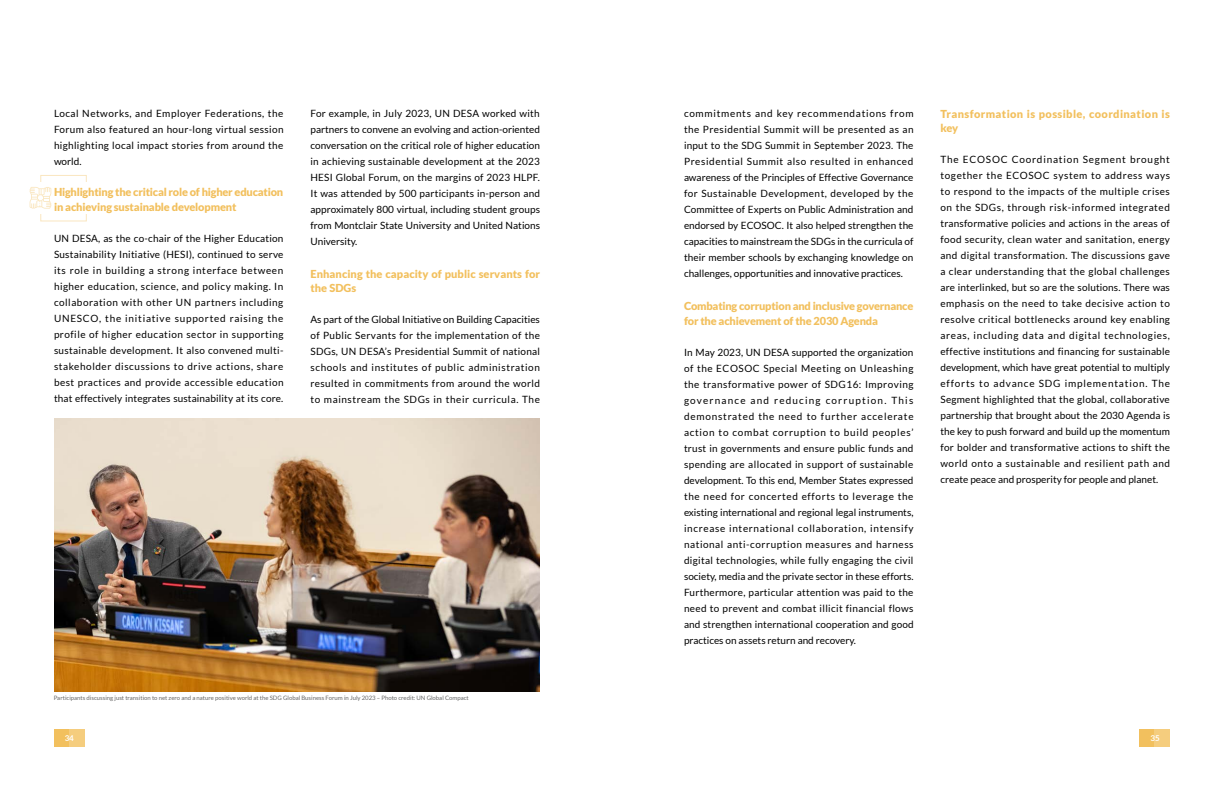
<style>
.page{position:relative;width:1224px;height:792px;background:#fff}
.page>*{position:absolute;margin:0;border:0;box-sizing:border-box;transform-origin:0 0}
.t1{font:900 11px/15px "Lato";letter-spacing:-.015em;color:#f2c05e}
.t2{font:900 11px/14px "Lato";letter-spacing:.005em;color:#f2c05e}
.t3{font:900 11px/14px "Lato";letter-spacing:.035em;color:#f2c05e}
.t4{font:10px/16px "Lato";color:#000;text-align:justify}
.t5{font:700 8px "Lato";color:#fff}
.t6{font:6px "Lato";color:#666}
</style>
<div class="page">
<div style="left:54px;top:729px;width:15px;height:18px;background:#f2c05e"></div>
<div style="left:69px;top:729px;width:15px;height:18px;background:#f5cd7e"></div>
<div style="left:1140px;top:729px;width:15px;height:18px;background:#f2c05e"></div>
<div style="left:1155px;top:729px;width:15px;height:18px;background:#f5cd7e"></div>
<img style="left:54px;top:418px;width:486px;height:273px">
<svg style="left:30px;top:187px;width:21px;height:22px"></svg>
<p class="t4" style="left:54px;top:105px;width:231px">Local Networks, and Employer Federations, the Forum also featured an hour-long virtual session highlighting local impact stories from around the world.</p>
<p class="t1" style="left:54px;top:184px;width:231px">Highlighting the critical role of higher education in achieving sustainable development</p>
<p class="t4" style="left:54px;top:230px;width:231px">UN DESA, as the co-chair of the Higher Education Sustainability Initiative (HESI), continued to serve its role in building a strong interface between higher education, science, and policy making. In collaboration with other UN partners including UNESCO, the initiative supported raising the profile of higher education sector in supporting sustainable development. It also convened multi&shy;stakeholder discussions to drive actions, share best practices and provide accessible education that effectively integrates sustainability at its core.</p>
<p class="t4" style="left:310px;top:105px;width:231px">For example, in July 2023, UN DESA worked with partners to convene an evolving and action-oriented conversation on the critical role of higher education in achieving sustainable development at the 2023<br>HESI Global Forum, on the margins of 2023 HLPF.<br>It was attended by 500 participants in-person and approximately 800 virtual, including student groups from Montclair State University and United Nations University.</p>
<p class="t2" style="left:310px;top:266px;width:231px">Enhancing the capacity of public servants for the SDGs</p>
<p class="t4" style="left:310px;top:311px;width:231px">As part of the Global Initiative on Building Capacities of Public Servants for the implementation of the SDGs, UN DESA’s Presidential Summit of national schools and institutes of public administration resulted in commitments from around the world to mainstream the SDGs in their curricula. The</p>
<p class="t6" style="left:54px;top:695px;width:416px">Participants discussing just transition to net zero and a nature positive world at the SDG Global Business Forum in July 2023 – Photo credit: UN Global Compact</p>
<p class="t4" style="left:684px;top:105px;width:231px">commitments and key recommendations from the Presidential Summit will be presented as an input to the SDG Summit in September 2023. The Presidential Summit also resulted in enhanced awareness of the Principles of Effective Governance for Sustainable Development, developed by the Committee of Experts on Public Administration and endorsed by ECOSOC. It also helped strengthen the capacities to mainstream the SDGs in the curricula of their member schools by exchanging knowledge on challenges, opportunities and innovative practices.</p>
<p class="t1" style="left:684px;top:298px;width:231px">Combating corruption and inclusive governance for the achievement of the 2030 Agenda</p>
<p class="t4" style="left:684px;top:344px;width:231px">In May 2023, UN DESA supported the organization of the ECOSOC Special Meeting on Unleashing the transformative power of SDG16: Improving governance and reducing corruption. This demonstrated the need to further accelerate action to combat corruption to build peoples’ trust in governments and ensure public funds and spending are allocated in support of sustainable development. To this end, Member States expressed the need for concerted efforts to leverage the existing international and regional legal instruments, increase international collaboration, intensify national anti-corruption measures and harness digital technologies, while fully engaging the civil society, media and the private sector in these efforts.<br>Furthermore, particular attention was paid to the need to prevent and combat illicit financial flows and strengthen international cooperation and good practices on assets return and recovery.</p>
<p class="t3" style="left:940px;top:106px;width:231px">Transformation is possible, coordination is key</p>
<p class="t4" style="left:940px;top:151px;width:231px">The ECOSOC Coordination Segment brought together the ECOSOC system to address ways to respond to the impacts of the multiple crises on the SDGs, through risk-informed integrated transformative policies and actions in the areas of food security, clean water and sanitation, energy and digital transformation. The discussions gave a clear understanding that the global challenges are interlinked, but so are the solutions. There was emphasis on the need to take decisive action to resolve critical bottlenecks around key enabling areas, including data and digital technologies, effective institutions and financing for sustainable development, which have great potential to multiply efforts to advance SDG implementation. The Segment highlighted that the global, collaborative partnership that brought about the 2030 Agenda is the key to push forward and build up the momentum for bolder and transformative actions to shift the world onto a sustainable and resilient path and create peace and prosperity for people and planet.</p>
<p class="t5" style="left:65px;top:733px;width:11px">34</p>
<p class="t5" style="left:1150px;top:733px;width:11px">35</p>
</div>
